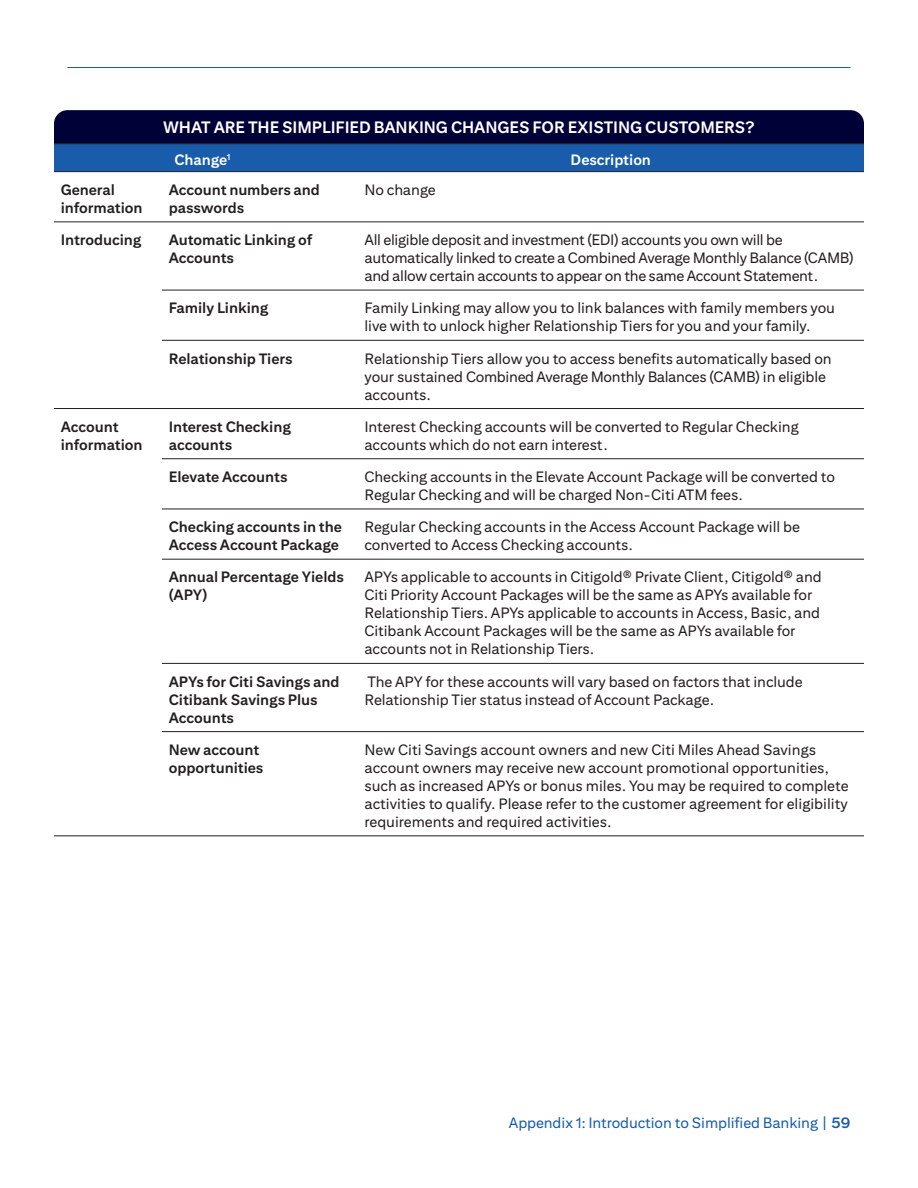
<style>
.page{position:relative;width:918px;height:1188px;background:#fff}
.page>*{position:absolute;margin:0;border:0;box-sizing:border-box;transform-origin:0 0}
.t1{font:700 16.5px "Citi Sans Text";letter-spacing:-.005em;color:#fff}
.Table_Cell{font:15px/18px "Citi Sans Text";letter-spacing:-.005em;color:#231f20}
.Table_Cell-2{font:700 15px/18px "Citi Sans Text";letter-spacing:-.005em;color:#231f20}
.t2{font:15px "Citi Sans Text";letter-spacing:-.005em;color:#185cab}
.Table_Head{font:700 15px "Citi Sans Text";letter-spacing:-.005em;color:#fff}
.s1{font-weight:700}
</style>
<div class="page">
<hr style="left:68px;top:67px;width:782px;height:1px;background:#185cab">
<svg style="left:54px;top:110px;width:810px;height:61px;background:#0b2a6b"></svg>
<hr style="left:54px;top:143px;width:108px;height:1px;background:#231f20">
<hr style="left:162px;top:143px;width:189px;height:1px;background:#231f20">
<hr style="left:351px;top:143px;width:513px;height:1px;background:#231f20">
<hr style="left:54px;top:171px;width:108px;height:1px;background:#231f20">
<hr style="left:162px;top:171px;width:189px;height:1px;background:#231f20">
<hr style="left:351px;top:171px;width:513px;height:1px;background:#231f20">
<hr style="left:54px;top:222px;width:108px;height:1px;background:#231f20">
<hr style="left:162px;top:222px;width:189px;height:1px;background:#231f20">
<hr style="left:351px;top:222px;width:513px;height:1px;background:#231f20">
<hr style="left:162px;top:290px;width:189px;height:1px;background:#231f20">
<hr style="left:351px;top:290px;width:513px;height:1px;background:#231f20">
<hr style="left:162px;top:340px;width:189px;height:1px;background:#231f20">
<hr style="left:351px;top:340px;width:513px;height:1px;background:#231f20">
<hr style="left:54px;top:408px;width:108px;height:1px;background:#231f20">
<hr style="left:162px;top:408px;width:189px;height:1px;background:#231f20">
<hr style="left:351px;top:408px;width:513px;height:1px;background:#231f20">
<hr style="left:162px;top:458px;width:189px;height:1px;background:#231f20">
<hr style="left:351px;top:458px;width:513px;height:1px;background:#231f20">
<hr style="left:162px;top:509px;width:189px;height:1px;background:#231f20">
<hr style="left:351px;top:509px;width:513px;height:1px;background:#231f20">
<hr style="left:162px;top:559px;width:189px;height:1px;background:#231f20">
<hr style="left:351px;top:559px;width:513px;height:1px;background:#231f20">
<hr style="left:162px;top:663px;width:189px;height:1px;background:#231f20">
<hr style="left:351px;top:663px;width:513px;height:1px;background:#231f20">
<hr style="left:162px;top:731px;width:189px;height:1px;background:#231f20">
<hr style="left:351px;top:731px;width:513px;height:1px;background:#231f20">
<hr style="left:54px;top:836px;width:108px;height:1px;background:#231f20">
<hr style="left:162px;top:836px;width:189px;height:1px;background:#231f20">
<hr style="left:351px;top:836px;width:513px;height:1px;background:#231f20">
<h3 class="t1" style="left:163px;top:118px;width:593px">WHAT ARE THE SIMPLIFIED BANKING CHANGES FOR EXISTING CUSTOMERS?</h3>
<p class="Table_Head" style="left:174px;top:151px;width:58px">Change<sup>1</sup></p>
<p class="Table_Head" style="left:571px;top:151px;width:82px">Description</p>
<p class="Table_Cell-2" style="left:61px;top:180px;width:83px">General information</p>
<p class="Table_Cell-2" style="left:169px;top:180px;width:153px">Account numbers and passwords</p>
<p class="Table_Cell" style="left:365px;top:180px;width:73px">No change</p>
<p class="Table_Cell-2" style="left:61px;top:231px;width:82px">Introducing</p>
<p class="Table_Cell-2" style="left:169px;top:231px;width:145px">Automatic Linking of<br>Accounts</p>
<p class="Table_Cell" style="left:365px;top:231px;width:491px">All eligible deposit and investment (EDI) accounts you own will be automatically linked to create a Combined Average Monthly Balance (CAMB) and allow certain accounts to appear on the same Account Statement.</p>
<p class="Table_Cell-2" style="left:169px;top:299px;width:101px">Family Linking</p>
<p class="Table_Cell" style="left:365px;top:299px;width:472px">Family Linking may allow you to link balances with family members you live with to unlock higher Relationship Tiers for you and your family.</p>
<p class="Table_Cell-2" style="left:169px;top:349px;width:125px">Relationship Tiers</p>
<p class="Table_Cell" style="left:365px;top:349px;width:469px">Relationship Tiers allow you to access benefits automatically based on your sustained Combined Average Monthly Balances (CAMB) in eligible accounts.</p>
<p class="Table_Cell-2" style="left:61px;top:417px;width:83px">Account information</p>
<p class="Table_Cell-2" style="left:169px;top:417px;width:124px">Interest Checking accounts</p>
<p class="Table_Cell" style="left:365px;top:417px;width:436px">Interest Checking accounts will be converted to Regular Checking accounts which do not earn interest.</p>
<p class="Table_Cell-2" style="left:169px;top:468px;width:120px">Elevate Accounts</p>
<p class="Table_Cell" style="left:365px;top:467px;width:472px">Checking accounts in the Elevate Account Package will be converted to<br>Regular Checking and will be charged Non-Citi ATM fees.</p>
<p class="Table_Cell-2" style="left:169px;top:518px;width:175px">Checking accounts in the<br>Access Account Package</p>
<p class="Table_Cell" style="left:365px;top:518px;width:437px">Regular Checking accounts in the Access Account Package will be converted to Access Checking accounts.</p>
<p class="Table_Cell-2" style="left:169px;top:568px;width:177px">Annual Percentage Yields (APY)</p>
<p class="Table_Cell" style="left:365px;top:568px;width:459px">APYs applicable to accounts in Citigold® Private Client, Citigold® and Citi Priority Account Packages will be the same as APYs available for Relationship Tiers. APYs applicable to accounts in Access, Basic, and Citibank Account Packages will be the same as APYs available for accounts not in Relationship Tiers.</p>
<p class="Table_Cell-2" style="left:169px;top:672px;width:172px">APYs for Citi Savings and<br>Citibank Savings Plus<br>Accounts</p>
<p class="Table_Cell" style="left:365px;top:672px;width:440px">The APY for these accounts will vary based on factors that include<br>Relationship Tier status instead of Account Package.</p>
<p class="Table_Cell-2" style="left:169px;top:740px;width:96px">New account opportunities</p>
<p class="Table_Cell" style="left:365px;top:740px;width:486px">New Citi Savings account owners and new Citi Miles Ahead Savings account owners may receive new account promotional opportunities, such as increased APYs or bonus miles. You may be required to complete activities to qualify. Please refer to the customer agreement for eligibility requirements and required activities.</p>
<p class="t2" style="left:509px;top:1114px;width:343px">Appendix 1: Introduction to Simplified Banking | <span class="s1">59</span></p>
</div>
